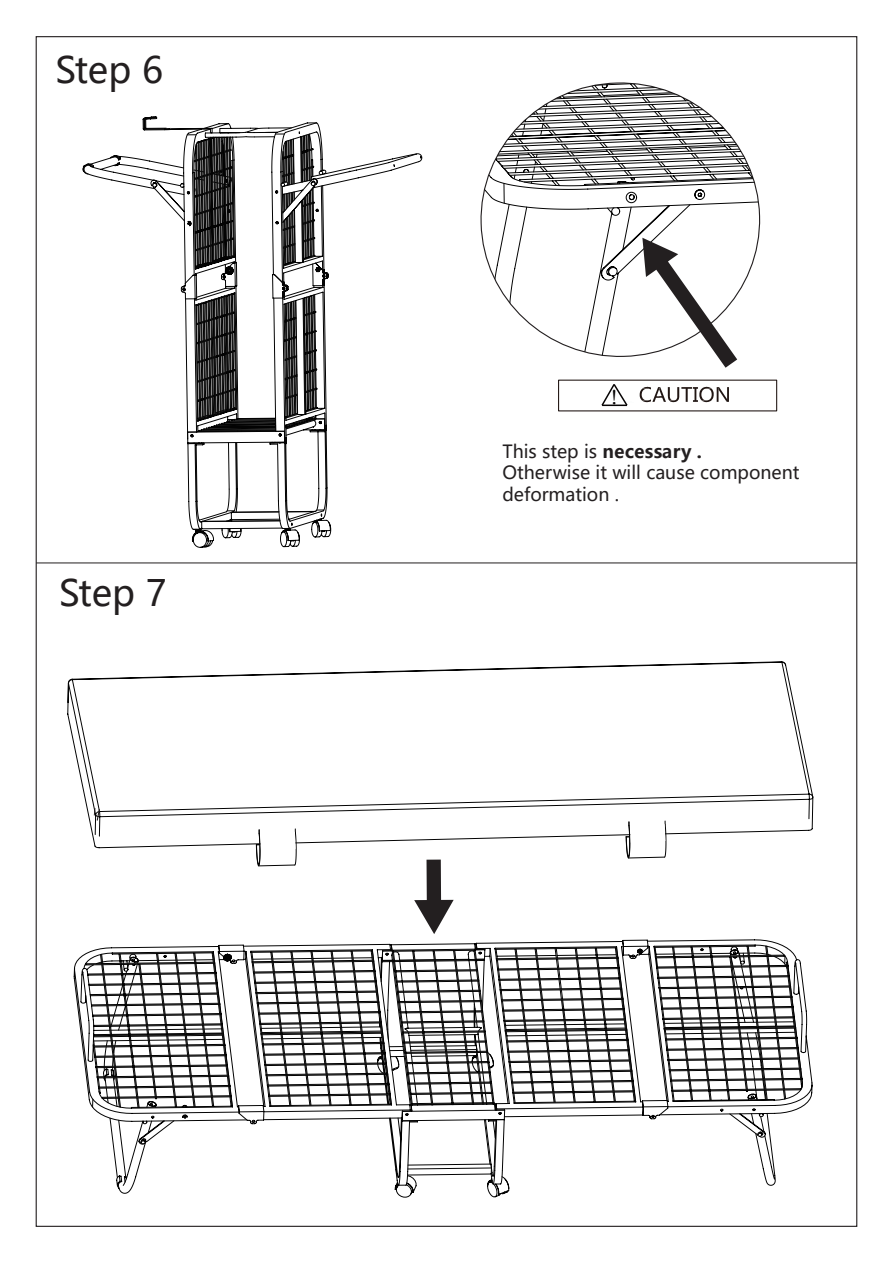
<style>
.page{position:relative;width:893px;height:1263px;background:#fff}
.page>*{position:absolute;margin:0;border:0;box-sizing:border-box;transform-origin:0 0}
.t1{font:36px "Microsoft Ya Hei";letter-spacing:-.01em;color:#231f20}
.t2{font:300 21.6px "Adobe Song Std";color:#060303}
.t3{font:18px/21.6px "Microsoft Ya Hei";color:#231f20}
.s1{font-weight:700}
</style>
<div class="page">
<svg style="left:111px;top:939px;width:702px;height:247px"></svg>
<svg style="left:131px;top:945px;width:637px;height:231px"></svg>
<svg style="left:92px;top:949px;width:694px;height:221px"></svg>
<svg style="left:103px;top:948px;width:459px;height:246px"></svg>
<svg style="left:414px;top:859px;width:40px;height:75px"></svg>
<svg style="left:67px;top:661px;width:747px;height:187px"></svg>
<svg style="left:93px;top:807px;width:8px;height:15px"></svg>
<svg style="left:256px;top:828px;width:41px;height:39px"></svg>
<svg style="left:625px;top:820px;width:42px;height:39px"></svg>
<svg style="left:640px;top:387px;width:89px;height:15px"></svg>
<svg style="left:601px;top:384px;width:27px;height:23px"></svg>
<svg style="left:480px;top:83px;width:281px;height:285px"></svg>
<hr style="left:36px;top:563px;width:821px;height:1px;background:#231f20">
<svg style="left:328px;top:154px;width:93px;height:124px"></svg>
<svg style="left:192px;top:529px;width:127px;height:9px"></svg>
<svg style="left:84px;top:128px;width:243px;height:401px"></svg>
<h1 class="t1" style="left:55px;top:46px;width:109px">Step 6</h1>
<h1 class="t1" style="left:59px;top:569px;width:109px">Step 7</h1>
<p class="t2" style="left:609px;top:384px;width:24px">！</p>
<p class="t3" style="left:502px;top:440px;width:299px">This step is <span class="s1">necessary .<br></span>Otherwise it will cause component deformation .</p>
</div>
